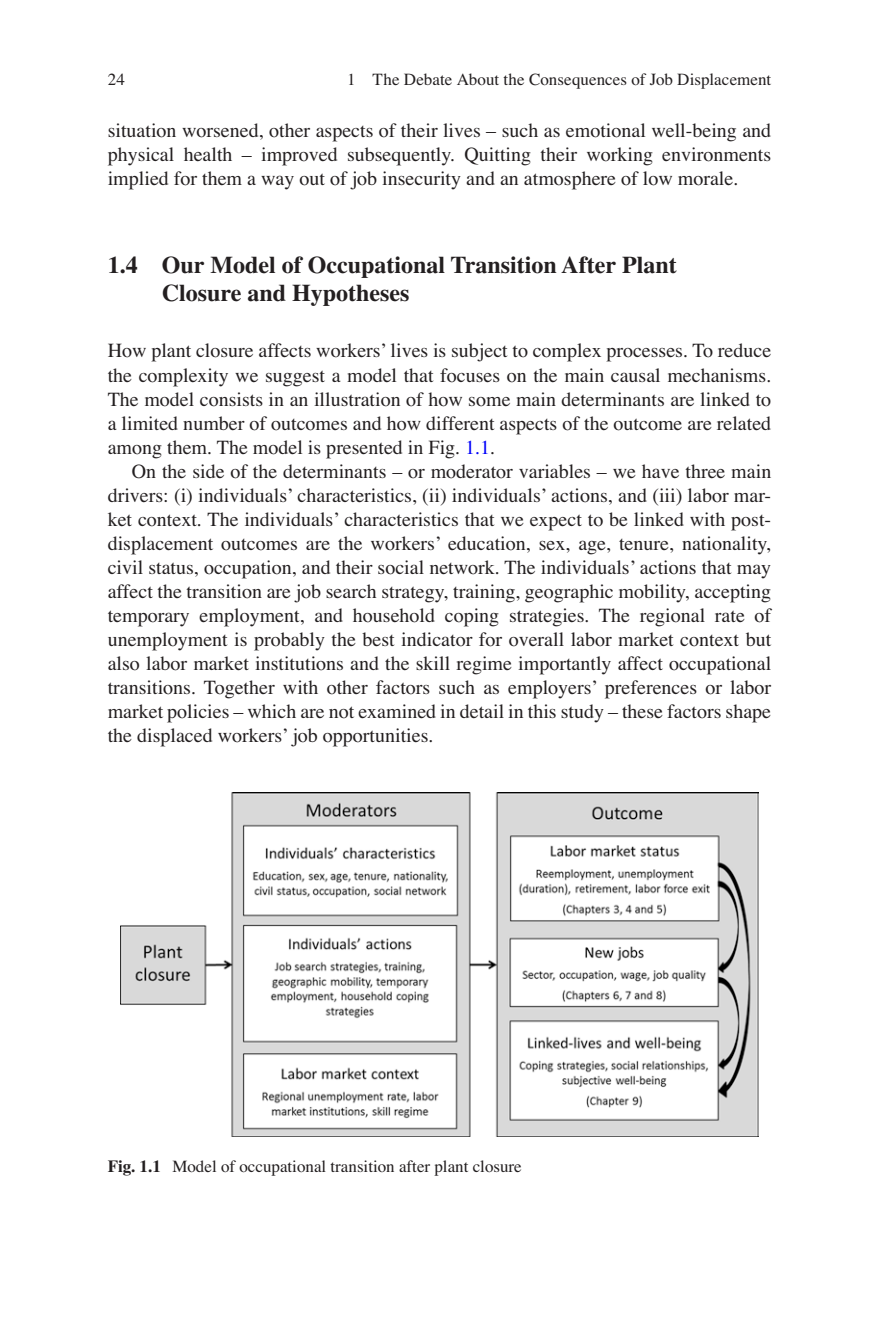
<style>
.page{position:relative;width:879px;height:1333px;background:#fff}
.page>*{position:absolute;margin:0;border:0;box-sizing:border-box;transform-origin:0 0}
.t1{font:700 24px/28px "Lthxyx Krxsqj Times";color:#231f20}
.t2{font:20px/24px "Ngcrdc Xckqts Times";color:#231f20;text-align:justify}
.t3{font:17px "Ngcrdc Xckqts Times";color:#231f20}
.t4{font:17px "Tjvbfq Sqtkgh Times";letter-spacing:.005em;color:#231f20}
.s1{color:#0000fa}
.s2{font-family:"Lthxyx Krxsqj Times";font-weight:700}
</style>
<div class="page">
<img style="left:120px;top:792px;width:639px;height:343px">
<p class="t4" style="left:347px;top:72px;width:426px">1 The Debate About the Consequences of Job Displacement</p>
<p class="t3" style="left:108px;top:72px;width:19px">24</p>
<p class="t2" style="left:108px;top:120px;width:665px">situation worsened, other aspects of their lives – such as emotional well-being and physical health – improved subsequently. Quitting their working environments implied for them a way out of job insecurity and an atmosphere of low morale.</p>
<p class="t1" style="left:162px;top:251px;width:516px;text-indent:-54px">1.4 Our Model of Occupational Transition After Plant<br>Closure and Hypotheses</p>
<p class="t2" style="left:108px;top:340px;width:665px">How plant closure affects workers’ lives is subject to complex processes. To reduce the complexity we suggest a model that focuses on the main causal mechanisms.<br>The model consists in an illustration of how some main determinants are linked to a limited number of outcomes and how different aspects of the outcome are related among them. The model is presented in Fig. <span class="s1">1.1</span>.</p>
<p class="t2" style="left:108px;top:460px;width:665px;text-indent:24px">On the side of the determinants – or moderator variables – we have three main drivers: (i) individuals’ characteristics, (ii) individuals’ actions, and (iii) labor mar&shy;ket context. The individuals’ characteristics that we expect to be linked with post&shy;displacement outcomes are the workers’ education, sex, age, tenure, nationality, civil status, occupation, and their social network. The individuals’ actions that may affect the transition are job search strategy, training, geographic mobility, accepting temporary employment, and household coping strategies. The regional rate of unemployment is probably the best indicator for overall labor market context but also labor market institutions and the skill regime importantly affect occupational transitions. Together with other factors such as employers’ preferences or labor market policies – which are not examined in detail in this study – these factors shape the displaced workers’ job opportunities.</p>
<p class="t3" style="left:108px;top:1158px;width:415px"><span class="s2">Fig. 1.1</span> Model of occupational transition after plant closure</p>
</div>
